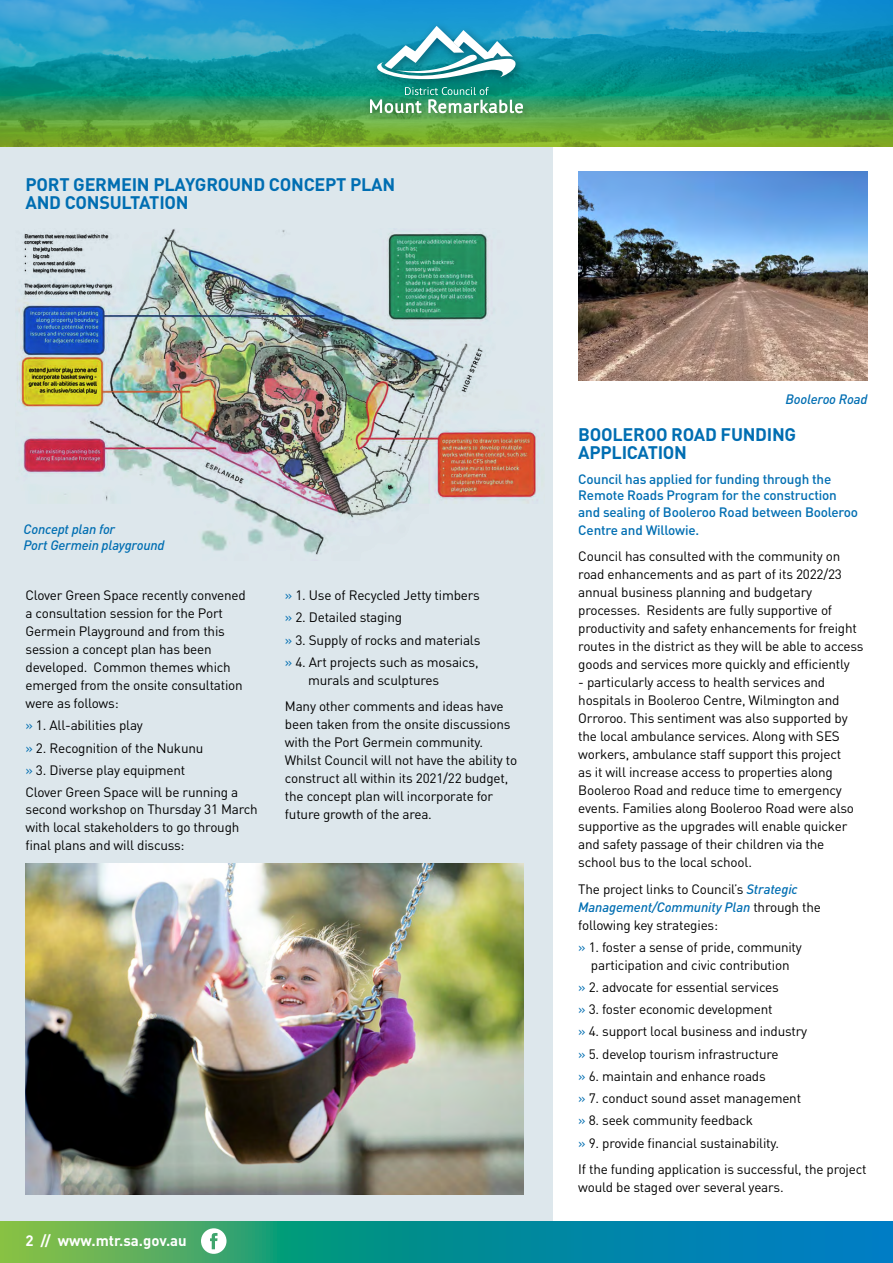
<style>
.page{position:relative;width:893px;height:1263px;background:#fff}
.page>*{position:absolute;margin:0;border:0;box-sizing:border-box;transform-origin:0 0}
.t1{font:700 18px/18px "DIN";letter-spacing:-.015em;color:#006eb2}
.t2{font:700 15px "DIN";color:#fff}
.t3{font:13.5px/18px "DIN";letter-spacing:-.015em;color:#000}
.t4{font:500 13.5px/16.5px "DIN";letter-spacing:-.015em;color:#006eb2}
.t5{font:italic 500 13.5px/16.5px "DIN";letter-spacing:-.015em;color:#006eb2}
.s1{color:#006eb2}
.s2{font-weight:500;font-style:italic;color:#006eb2}
</style>
<div class="page">
<div style="left:0;top:142px;width:553px;height:1121px;background:#dde7ec"></div>
<img style="left:26px;top:863px;width:497px;height:332px">
<img style="left:578px;top:171px;width:289px;height:210px">
<img style="left:17px;top:229px;width:519px;height:326px">
<svg style="left:0;top:0;width:893px;height:146px;background:#309a89"></svg>
<svg style="left:0;top:1222px;width:893px;height:41px;background:#1b938d"></svg>
<svg style="left:201px;top:1228px;width:26px;height:26px"></svg>
<div style="left:362px;top:19px;width:171px;height:104px;background:#000;opacity:.35"></div>
<img style="left:370px;top:26px;width:153px;height:87px">
<h1 class="t1" style="left:26px;top:175px;width:371px;line-height:17.5px">PORT GERMEIN PLAYGROUND CONCEPT PLAN<br>AND CONSULTATION</h1>
<p class="t5" style="left:23px;top:520px;width:143px">Concept plan for<br>Port Germein playground</p>
<p class="t3" style="left:26px;top:586px;width:222px">Clover Green Space recently convened a consultation session for the Port<br>Germein Playground and from this session a concept plan has been developed. Common themes which emerged from the onsite consultation were as follows:</p>
<p class="t3" style="left:26px;top:714px;width:214px;line-height:22.2px"><span class="s1">»</span> 1. All-abilities play<br><span class="s1">»</span> 2. Recognition of the Nukunu<br><span class="s1">»</span> 3. Diverse play equipment<br>Clover Green Space will be running a</p>
<p class="t3" style="left:26px;top:800px;width:234px">second workshop on Thursday 31 March with local stakeholders to go through final plans and will discuss:</p>
<p class="t3" style="left:285px;top:584px;width:197px;line-height:22.2px"><span class="s1">»</span> 1. Use of Recycled Jetty timbers <span class="s1">»</span> 2. Detailed staging<br><span class="s1">»</span> 3. Supply of rocks and materials <span class="s1">»</span> 4. Art projects such as mosaics,</p>
<p class="t3" style="left:285px;top:666px;width:220px;line-height:26.5px;text-indent:23px">murals and sculptures<br>Many other comments and ideas have</p>
<p class="t3" style="left:285px;top:715px;width:234px">been taken from the onsite discussions with the Port Germein community.<br>Whilst Council will not have the ability to construct all within its 2021/22 budget, the concept plan will incorporate for future growth of the area.</p>
<p class="t2" style="left:26px;top:1231px;width:163px">2 // www.mtr.sa.gov.au</p>
<p class="t5" style="left:785px;top:390px;width:84px">Booleroo Road</p>
<h1 class="t1" style="left:578px;top:424px;width:219px">BOOLEROO ROAD FUNDING<br>APPLICATION</h1>
<p class="t4" style="left:578px;top:470px;width:281px">Council has applied for funding through the<br>Remote Roads Program for the construction and sealing of Booleroo Road between Booleroo</p>
<p class="t4" style="left:578px;top:521px;width:122px">Centre and Willowie.</p>
<p class="t3" style="left:578px;top:547px;width:287px">Council has consulted with the community on road enhancements and as part of its 2022/23 annual business planning and budgetary processes. Residents are fully supportive of productivity and safety enhancements for freight routes in the district as they will be able to access goods and services more quickly and efficiently</p>
<p class="t3" style="left:578px;top:673px;width:277px">- particularly access to health services and hospitals in Booleroo Centre, Wilmington and Orroroo. This sentiment was also supported by the local ambulance services. Along with SES workers, ambulance staff support this project as it will increase access to properties along Booleroo Road and reduce time to emergency events. Families along Booleroo Road were also supportive as the upgrades will enable quicker and safety passage of their children via the school bus to the local school.</p>
<p class="t3" style="left:578px;top:880px;width:244px">The project links to Council’s <span class="s2">Strategic<br>Management/Community Plan</span> through the following key strategies:</p>
<p class="t3" style="left:578px;top:938px;width:225px;text-align:center"><span class="s1">»</span> 1. foster a sense of pride, community participation and civic contribution</p>
<p class="t3" style="left:578px;top:976px;width:230px;line-height:22.2px"><span class="s1">»</span> 2. advocate for essential services<br><span class="s1">»</span> 3. foster economic development<br><span class="s1">»</span> 4. support local business and industry <span class="s1">»</span> 5. develop tourism infrastructure<br><span class="s1">»</span> 6. maintain and enhance roads<br><span class="s1">»</span> 7. conduct sound asset management <span class="s1">»</span> 8. seek community feedback<br><span class="s1">»</span> 9. provide financial sustainability.</p>
<p class="t3" style="left:578px;top:1160px;width:290px">If the funding application is successful, the project would be staged over several years.</p>
</div>
